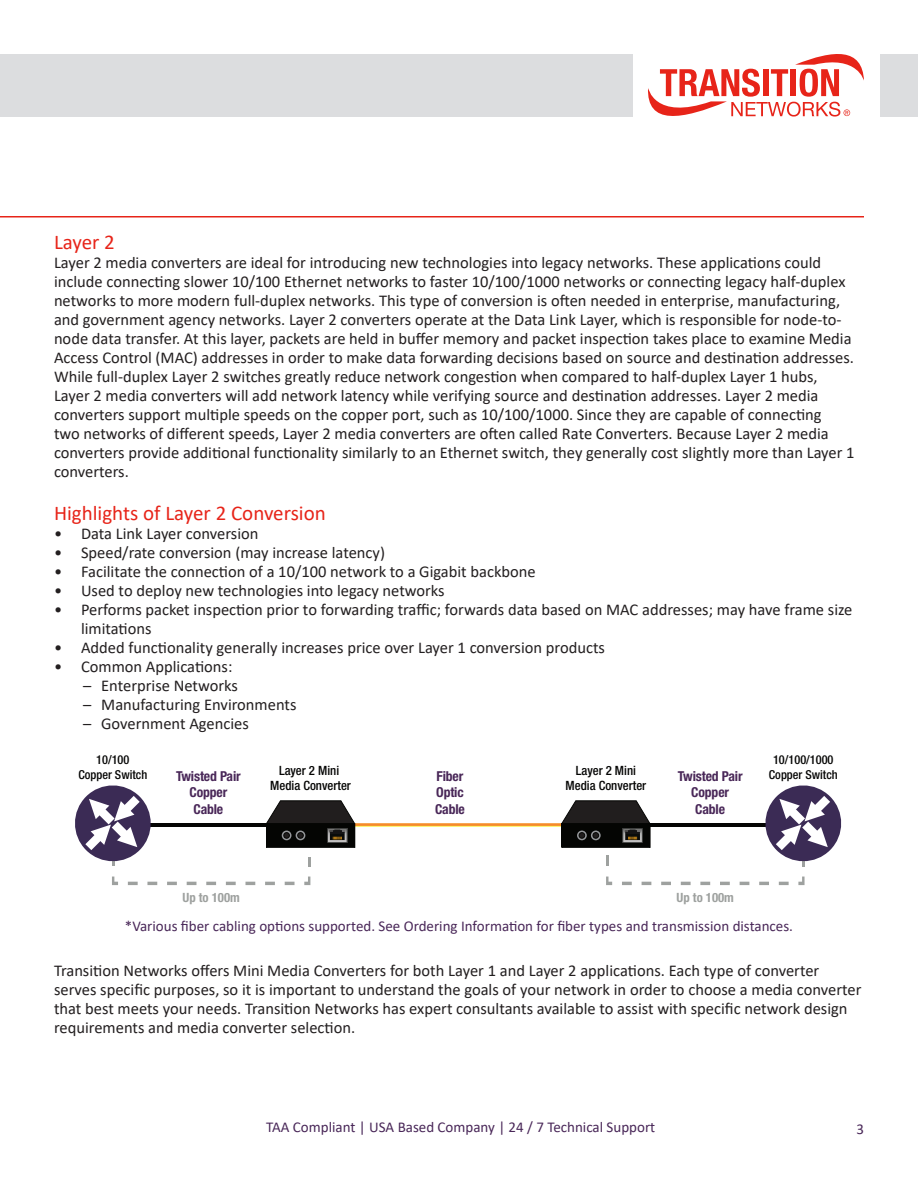
<style>
.page{position:relative;width:918px;height:1188px;background:#fff}
.page>*{position:absolute;margin:0;border:0;box-sizing:border-box;transform-origin:0 0}
.subtitle{font:21px "Calibri";color:#e72419}
.body_text{font:16.5px/18.9px "Calibri";color:#231f20}
.body_text-2{font:15px "Calibri";color:#492758}
.t1{font:700 condensed 13.65px/16.5px "Helvetica Neue";letter-spacing:-.01em;color:#492758;text-align:center}
.t2{font:500 condensed 12.75px/15.3px "Helvetica Neue";color:#050504;text-align:center}
.t3{font:700 condensed 12.75px "Helvetica Neue";color:#9ea19f}
.t4{font:500 condensed 12.3px/14.9px "Helvetica Neue";color:#050504;text-align:center}
</style>
<div class="page">
<svg style="left:648px;top:54px;width:216px;height:63px"></svg>
<div style="left:0;top:54px;width:633px;height:62px;background:#dcdddf"></div>
<hr style="left:0;top:216px;width:864px;height:2px;background:#e72419">
<div style="left:880px;top:54px;width:38px;height:63px;background:#dcdddf"></div>
<hr style="left:112px;top:823px;width:199px;height:3px;background:#040503">
<svg style="left:798px;top:877px;width:7px;height:8px"></svg>
<svg style="left:779px;top:882px;width:10px;height:3px"></svg>
<svg style="left:759px;top:882px;width:10px;height:3px"></svg>
<svg style="left:740px;top:882px;width:9px;height:3px"></svg>
<svg style="left:720px;top:882px;width:10px;height:3px"></svg>
<svg style="left:700px;top:882px;width:10px;height:3px"></svg>
<svg style="left:681px;top:882px;width:10px;height:3px"></svg>
<svg style="left:661px;top:882px;width:10px;height:3px"></svg>
<svg style="left:642px;top:882px;width:9px;height:3px"></svg>
<svg style="left:622px;top:882px;width:10px;height:3px"></svg>
<svg style="left:606px;top:877px;width:6px;height:8px"></svg>
<svg style="left:606px;top:855px;width:3px;height:11px"></svg>
<svg style="left:308px;top:857px;width:2px;height:10px"></svg>
<svg style="left:304px;top:877px;width:6px;height:8px"></svg>
<svg style="left:285px;top:882px;width:10px;height:3px"></svg>
<svg style="left:265px;top:882px;width:10px;height:3px"></svg>
<svg style="left:246px;top:882px;width:9px;height:3px"></svg>
<svg style="left:226px;top:882px;width:10px;height:3px"></svg>
<svg style="left:206px;top:882px;width:10px;height:3px"></svg>
<svg style="left:187px;top:882px;width:9px;height:3px"></svg>
<svg style="left:167px;top:882px;width:10px;height:3px"></svg>
<svg style="left:147px;top:882px;width:10px;height:3px"></svg>
<svg style="left:128px;top:882px;width:10px;height:3px"></svg>
<svg style="left:112px;top:877px;width:6px;height:8px"></svg>
<hr style="left:606px;top:823px;width:199px;height:3px;background:#040503">
<div style="left:266px;top:823px;width:89px;height:25px;border:1px solid #040503"></div>
<div style="left:561px;top:823px;width:89px;height:25px;border:1px solid #040503"></div>
<svg style="left:266px;top:800px;width:385px;height:47px"></svg>
<div style="left:593px;top:832px;width:6px;height:7px;border:1px solid #040503;border-radius:50%"></div>
<svg style="left:762px;top:785px;width:80px;height:82px"></svg>
<svg style="left:75px;top:785px;width:79px;height:81px"></svg>
<p class="subtitle" style="left:54px;top:227px;width:62px">Layer 2</p>
<p class="body_text" style="left:54px;top:253px;width:802px">Layer 2 media converters are ideal for introducing new technologies into legacy networks. These applications could include connecting slower 10/100 Ethernet networks to faster 10/100/1000 networks or connecting legacy half-duplex networks to more modern full-duplex networks. This type of conversion is often needed in enterprise, manufacturing, and government agency networks. Layer 2 converters operate at the Data Link Layer, which is responsible for node-to&shy;node data transfer. At this layer, packets are held in buffer memory and packet inspection takes place to examine Media Access Control (MAC) addresses in order to make data forwarding decisions based on source and destination addresses.<br>While full-duplex Layer 2 switches greatly reduce network congestion when compared to half-duplex Layer 1 hubs, Layer 2 media converters will add network latency while verifying source and destination addresses. Layer 2 media converters support multiple speeds on the copper port, such as 10/100/1000. Since they are capable of connecting<br>two networks of different speeds, Layer 2 media converters are often called Rate Converters. Because Layer 2 media converters provide additional functionality similarly to an Ethernet switch, they generally cost slightly more than Layer 1 converters.</p>
<p class="subtitle" style="left:54px;top:498px;width:273px">Highlights of Layer 2 Conversion</p>
<p class="body_text" style="left:54px;top:523px;width:206px">• Data Link Layer conversion</p>
<p class="body_text" style="left:54px;top:542px;width:333px">• Speed/rate conversion (may increase latency)</p>
<p class="body_text" style="left:54px;top:561px;width:483px">• Facilitate the connection of a 10/100 network to a Gigabit backbone</p>
<p class="body_text" style="left:54px;top:580px;width:392px">• Used to deploy new technologies into legacy networks</p>
<p class="body_text" style="left:81px;top:599px;width:773px;text-indent:-27px">• Performs packet inspection prior to forwarding traffic; forwards data based on MAC addresses; may have frame size limitations</p>
<p class="body_text" style="left:54px;top:637px;width:553px">• Added functionality generally increases price over Layer 1 conversion products</p>
<p class="body_text" style="left:54px;top:656px;width:180px">• Common Applications:</p>
<p class="body_text" style="left:83px;top:675px;width:156px">– Enterprise Networks</p>
<p class="body_text" style="left:83px;top:694px;width:215px">– Manufacturing Environments</p>
<p class="body_text" style="left:83px;top:713px;width:167px">– Government Agencies</p>
<p class="t4" style="left:78px;top:752px;width:70px">10/100<br>Copper Switch</p>
<p class="t2" style="left:270px;top:762px;width:82px">Layer 2 Mini<br>Media Converter</p>
<p class="t2" style="left:566px;top:762px;width:82px">Layer 2 Mini<br>Media Converter</p>
<p class="t4" style="left:769px;top:752px;width:70px">10/100/1000<br>Copper Switch</p>
<p class="t1" style="left:176px;top:768px;width:66px">Twisted Pair<br>Copper<br>Cable</p>
<p class="t1" style="left:435px;top:768px;width:31px;text-align:justify">Fiber Optic Cable</p>
<p class="t1" style="left:678px;top:768px;width:66px">Twisted Pair<br>Copper<br>Cable</p>
<p class="t3" style="left:182px;top:889px;width:59px">Up to 100m</p>
<p class="t3" style="left:677px;top:889px;width:59px">Up to 100m</p>
<p class="body_text-2" style="left:125px;top:916px;width:670px">*Various fiber cabling options supported. See Ordering Information for fiber types and transmission distances.</p>
<p class="body_text" style="left:54px;top:961px;width:809px">Transition Networks offers Mini Media Converters for both Layer 1 and Layer 2 applications. Each type of converter serves specific purposes, so it is important to understand the goals of your network in order to choose a media converter that best meets your needs. Transition Networks has expert consultants available to assist with specific network design requirements and media converter selection.</p>
<p class="body_text-2" style="left:266px;top:1117px;width:391px">TAA Compliant | USA Based Company | 24 / 7 Technical Support</p>
<p class="body_text-2" style="left:856px;top:1119px;width:9px">3</p>
</div>
